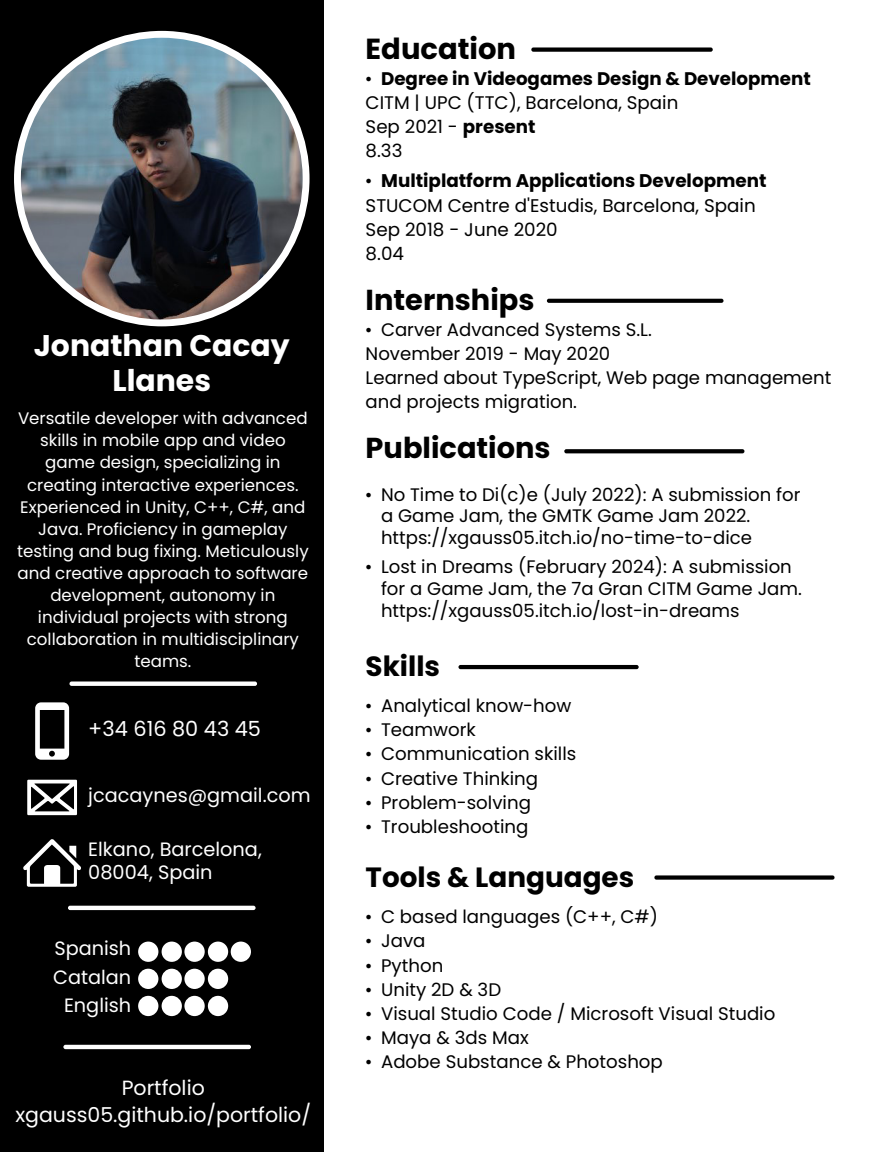
<style>
.page{position:relative;width:890px;height:1152px;background:#fff}
.page>*{position:absolute;margin:0;border:0;box-sizing:border-box;transform-origin:0 0}
.t1{font:700 30px/36px "Poppins";color:#fff;text-align:center}
.t2{font:700 29.2px "Poppins";color:#000}
.t3{font:700 28.8px "Poppins";color:#000}
.t4{font:700 28px "Poppins";color:#000}
.t5{font:20.8px "Poppins";color:#fff}
.t6{font:20.4px/27.2px "Poppins";color:#fff;text-align:center}
.t7{font:19.2px/28.4px "Poppins";color:#fff}
.t8{font:18.4px/24.4px "Poppins";color:#000}
.t9{font:700 18.4px/24px "Poppins";color:#000}
.t10{font:18px/21.6px "Poppins";color:#000}
.t11{font:16.8px/22px "Poppins";color:#fff;text-align:center}
.s1{font-family:"Times New Roman";font-weight:400}
.s2{font-weight:400}
.s3{font-family:"Times New Roman"}
.s4{font-weight:700}
</style>
<div class="page">
<div style="left:0;top:0;width:323px;height:1152px;background:#000"></div>
<div style="left:531px;top:47px;width:182px;height:5px;background:#000;border-radius:2px"></div>
<svg style="left:564px;top:449px;width:180px;height:4px"></svg>
<hr style="left:458px;top:665px;width:181px;height:4px;background:#000;border-radius:2px">
<svg style="left:547px;top:299px;width:176px;height:4px"></svg>
<svg style="left:35px;top:702px;width:34px;height:58px"></svg>
<svg style="left:27px;top:780px;width:50px;height:35px"></svg>
<svg style="left:23px;top:839px;width:58px;height:48px"></svg>
<div style="left:14px;top:31px;width:296px;height:295px;background:#fff;border-radius:50%"></div>
<img style="left:21px;top:38px;width:282px;height:282px;border-radius:140px">
<hr style="left:68px;top:906px;width:188px;height:4px;background:#fff;border-radius:2px">
<div style="left:654px;top:875px;width:180px;height:5px;background:#000;border-radius:2px"></div>
<svg style="left:69px;top:682px;width:188px;height:4px"></svg>
<div style="left:138px;top:942px;width:20px;height:20px;background:#fff;border-radius:50%"></div>
<div style="left:162px;top:942px;width:20px;height:20px;background:#fff;border-radius:50%"></div>
<div style="left:184px;top:942px;width:21px;height:20px;background:#fff;border-radius:50%"></div>
<div style="left:208px;top:942px;width:20px;height:20px;background:#fff;border-radius:50%"></div>
<div style="left:231px;top:942px;width:20px;height:20px;background:#fff;border-radius:50%"></div>
<div style="left:138px;top:969px;width:20px;height:20px;background:#fff;border-radius:50%"></div>
<div style="left:162px;top:969px;width:20px;height:20px;background:#fff;border-radius:50%"></div>
<div style="left:184px;top:969px;width:21px;height:20px;background:#fff;border-radius:50%"></div>
<div style="left:208px;top:969px;width:20px;height:20px;background:#fff;border-radius:50%"></div>
<div style="left:138px;top:996px;width:20px;height:20px;background:#fff;border-radius:50%"></div>
<div style="left:162px;top:996px;width:20px;height:20px;background:#fff;border-radius:50%"></div>
<div style="left:184px;top:996px;width:21px;height:20px;background:#fff;border-radius:50%"></div>
<div style="left:208px;top:996px;width:20px;height:20px;background:#fff;border-radius:50%"></div>
<hr style="left:63px;top:1045px;width:188px;height:4px;background:#fff;border-radius:2px">
<h1 class="t1" style="left:34px;top:327px;width:258px">Jonathan Cacay<br>Llanes</h1>
<p class="t11" style="left:17px;top:407px;width:293px">Versatile developer with advanced skills in mobile app and video game design, specializing in creating interactive experiences.<br>Experienced in Unity, C++, C#, and<br>Java. Proficiency in gameplay testing and bug fixing. Meticulously and creative approach to software development, autonomy in individual projects with strong collaboration in multidisciplinary teams.</p>
<p class="t5" style="left:88px;top:717px;width:174px">+34 616 80 43 45</p>
<p class="t7" style="left:88px;top:781px;width:224px">jcacaynes@gmail.com</p>
<p class="t7" style="left:88px;top:838px;width:175px;line-height:23.2px">Elkano, Barcelona,<br>08004, Spain</p>
<p class="t7" style="left:53px;top:934px;width:80px;text-align:center">Spanish<br>Catalan<br>English</p>
<p class="t6" style="left:15px;top:1075px;width:297px">Portfolio xgauss05.github.io/portfolio/</p>
<h2 class="t2" style="left:366px;top:32px;width:152px">Education</h2>
<p class="t9" style="left:366px;top:66px;width:447px"><span class="s1">•</span> Degree in Videogames Design &amp; Development<br><span class="s2">CITM | UPC (TTC), Barcelona, Spain<br>Sep 2021 -</span> present<br><span class="s2">8.33</span></p>
<p class="t8" style="left:366px;top:169px;width:402px"><span class="s3">•</span> <span class="s4">Multiplatform Applications Development<br></span>STUCOM Centre d'Estudis, Barcelona, Spain<br>Sep 2018 - June 2020<br>8.04</p>
<h3 class="t3" style="left:366px;top:283px;width:170px">Internships</h3>
<p class="t10" style="left:366px;top:317px;width:467px;line-height:24px"><span class="s3">•</span> Carver Advanced Systems S.L.<br>November 2019 - May 2020<br>Learned about TypeScript, Web page management and projects migration.</p>
<h3 class="t3" style="left:366px;top:431px;width:186px">Publications</h3>
<p class="t10" style="left:381px;top:484px;width:421px;text-indent:-15px"><span class="s3">•</span> No Time to Di(c)e (July 2022): A submission for a Game Jam, the GMTK Game Jam 2022. https://xgauss05.itch.io/no-time-to-dice</p>
<p class="t10" style="left:381px;top:556px;width:422px;text-indent:-15px"><span class="s3">•</span> Lost in Dreams (February 2024): A submission for a Game Jam, the 7a Gran CITM Game Jam. https://xgauss05.itch.io/lost-in-dreams</p>
<h3 class="t4" style="left:366px;top:650px;width:76px">Skills</h3>
<p class="t10" style="left:366px;top:695px;width:207px"><span class="s3">•</span> Analytical know-how</p>
<p class="t10" style="left:366px;top:719px;width:112px"><span class="s3">•</span> Teamwork</p>
<p class="t10" style="left:366px;top:743px;width:212px"><span class="s3">•</span> Communication skills</p>
<p class="t10" style="left:366px;top:768px;width:174px"><span class="s3">•</span> Creative Thinking</p>
<p class="t10" style="left:366px;top:792px;width:167px"><span class="s3">•</span> Problem-solving</p>
<p class="t10" style="left:366px;top:816px;width:164px"><span class="s3">•</span> Troubleshooting</p>
<h3 class="t4" style="left:366px;top:861px;width:270px">Tools &amp; Languages</h3>
<p class="t10" style="left:366px;top:906px;width:294px"><span class="s3">•</span> C based languages (C++, C#)</p>
<p class="t10" style="left:366px;top:930px;width:61px"><span class="s3">•</span> Java</p>
<p class="t10" style="left:366px;top:955px;width:79px"><span class="s3">•</span> Python</p>
<p class="t10" style="left:366px;top:979px;width:137px"><span class="s3">•</span> Unity 2D &amp; 3D</p>
<p class="t10" style="left:366px;top:1003px;width:411px"><span class="s3">•</span> Visual Studio Code / Microsoft Visual Studio</p>
<p class="t10" style="left:366px;top:1027px;width:165px"><span class="s3">•</span> Maya &amp; 3ds Max</p>
<p class="t10" style="left:366px;top:1051px;width:299px"><span class="s3">•</span> Adobe Substance &amp; Photoshop</p>
</div>
